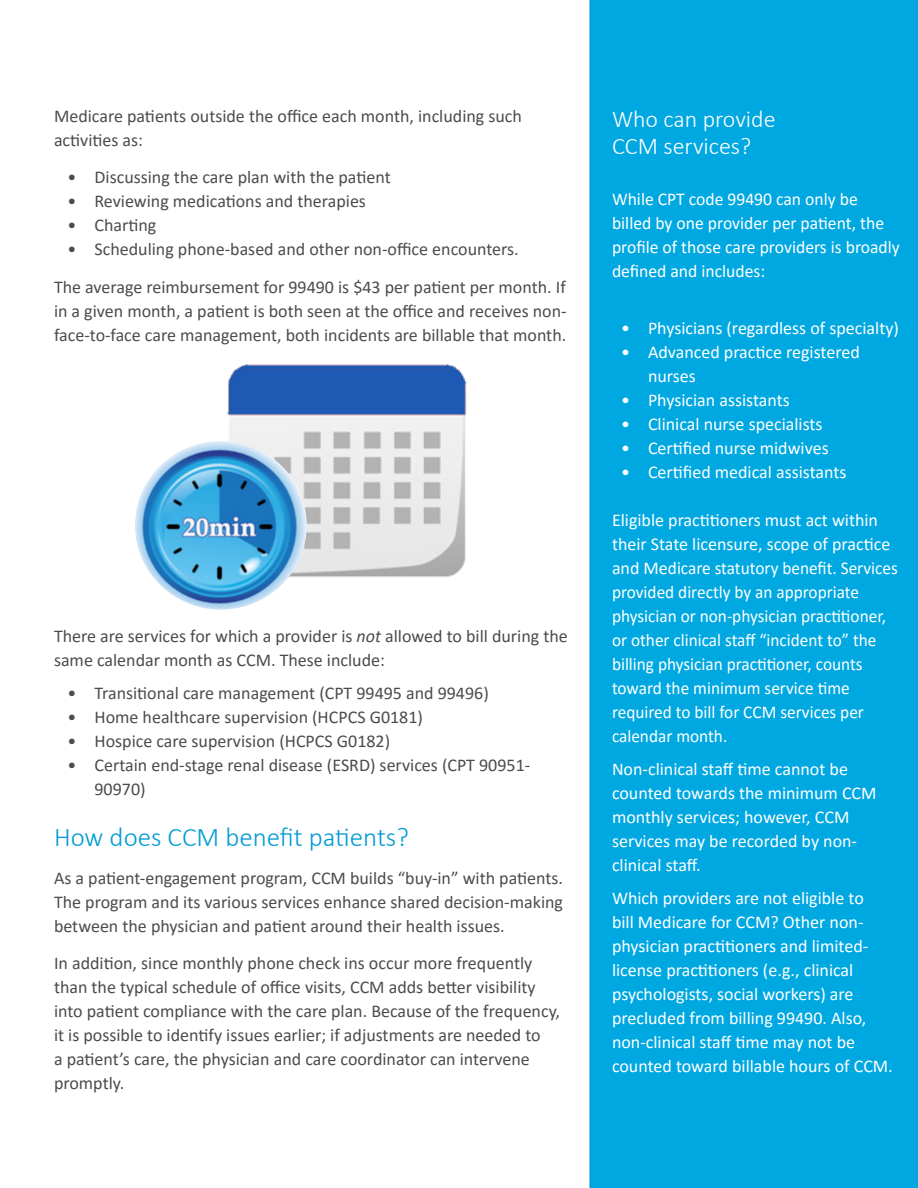
<style>
.page{position:relative;width:918px;height:1188px;background:#fff}
.page>*{position:absolute;margin:0;border:0;box-sizing:border-box;transform-origin:0 0}
.headline{font:300 27px "Calibri";color:#009bd4}
.t1{font:300 24px "Calibri";color:#fff}
.headline-2{font:18px/24px "Calibri";color:#4b4c4d}
.headline-3{font:18px/24px "Calibri";color:#fff}
.s1{font-style:italic}
</style>
<div class="page">
<div style="left:590px;top:0;width:328px;height:1188px;background:#00a8e2"></div>
<img style="left:227px;top:364px;width:240px;height:213px">
<img style="left:135px;top:441px;width:172px;height:169px">
<p class="headline-2" style="left:54px;top:103px;width:470px">Medicare patients outside the office each month, including such activities as:</p>
<p class="headline-2" style="left:68px;top:165px;width:325px">• Discussing the care plan with the patient</p>
<p class="headline-2" style="left:68px;top:189px;width:300px">• Reviewing medications and therapies</p>
<p class="headline-2" style="left:68px;top:213px;width:90px">• Charting</p>
<p class="headline-2" style="left:68px;top:237px;width:453px">• Scheduling phone-based and other non-office encounters.</p>
<p class="headline-2" style="left:54px;top:274px;width:514px;text-align:justify">The average reimbursement for 99490 is $43 per patient per month. If in a given month, a patient is both seen at the office and receives non&shy;face-to-face care management, both incidents are billable that month.</p>
<p class="headline-2" style="left:54px;top:624px;width:515px">There are services for which a provider is <span class="s1">not</span> allowed to bill during the same calendar month as CCM. These include:</p>
<p class="headline-2" style="left:68px;top:681px;width:423px">• Transitional care management (CPT 99495 and 99496)</p>
<p class="headline-2" style="left:68px;top:705px;width:357px">• Home healthcare supervision (HCPCS G0181)</p>
<p class="headline-2" style="left:68px;top:729px;width:324px">• Hospice care supervision (HCPCS G0182)</p>
<p class="headline-2" style="left:94px;top:753px;width:437px;text-indent:-27px">• Certain end-stage renal disease (ESRD) services (CPT 90951-<br>90970)</p>
<p class="headline" style="left:54px;top:820px;width:356px">How does CCM benefit patients?</p>
<p class="headline-2" style="left:54px;top:865px;width:511px;text-align:justify">As a patient-engagement program, CCM builds “buy-in” with patients.<br>The program and its various services enhance shared decision-making between the physician and patient around their health issues.</p>
<p class="headline-2" style="left:54px;top:951px;width:508px">In addition, since monthly phone check ins occur more frequently than the typical schedule of office visits, CCM adds better visibility into patient compliance with the care plan. Because of the frequency, it is possible to identify issues earlier; if adjustments are needed to<br>a patient’s care, the physician and care coordinator can intervene promptly.</p>
<p class="t1" style="left:612px;top:104px;width:165px">Who can provide</p>
<p class="t1" style="left:612px;top:131px;width:141px">CCM services?</p>
<p class="headline-3" style="left:612px;top:187px;width:289px">While CPT code 99490 can only be billed by one provider per patient, the profile of those care providers is broadly defined and includes:</p>
<p class="headline-3" style="left:621px;top:315px;width:280px">• Physicians (regardless of specialty)</p>
<p class="headline-3" style="left:648px;top:339px;width:213px;text-indent:-27px">• Advanced practice registered nurses</p>
<p class="headline-3" style="left:621px;top:387px;width:170px">• Physician assistants</p>
<p class="headline-3" style="left:621px;top:411px;width:203px">• Clinical nurse specialists</p>
<p class="headline-3" style="left:621px;top:435px;width:209px">• Certified nurse midwives</p>
<p class="headline-3" style="left:621px;top:459px;width:227px">• Certified medical assistants</p>
<p class="headline-3" style="left:612px;top:507px;width:287px">Eligible practitioners must act within their State licensure, scope of practice and Medicare statutory benefit. Services provided directly by an appropriate physician or non-physician practitioner, or other clinical staff “incident to” the billing physician practitioner, counts toward the minimum service time required to bill for CCM services per calendar month.</p>
<p class="headline-3" style="left:612px;top:756px;width:266px">Non-clinical staff time cannot be counted towards the minimum CCM monthly services; however, CCM services may be recorded by non&shy;clinical staff.</p>
<p class="headline-3" style="left:612px;top:885px;width:282px">Which providers are not eligible to<br>bill Medicare for CCM? Other non&shy;physician practitioners and limited&shy;license practitioners (e.g., clinical psychologists, social workers) are precluded from billing 99490. Also, non-clinical staff time may not be counted toward billable hours of CCM.</p>
</div>
